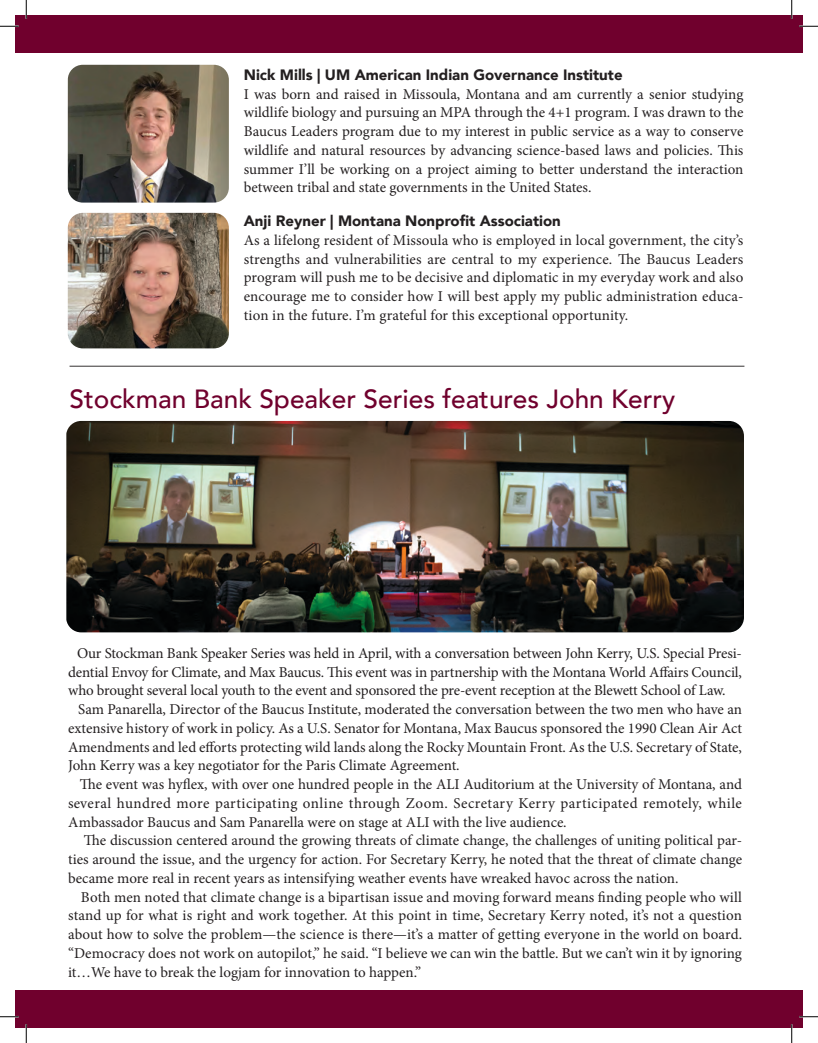
<style>
.page{position:relative;width:818px;height:1043px;background:#fff}
.page>*{position:absolute;margin:0;border:0;box-sizing:border-box;transform-origin:0 0}
.t1{font:500 26.25px "Avenir";color:#70002d}
.t2{font:15px/18.8px "Minion Pro";letter-spacing:-.005em;color:#231f20;text-align:justify}
.t3{font:900 15px "Avenir";color:#231f20}
</style>
<div class="page">
<img style="left:68px;top:65px;width:161px;height:137px">
<img style="left:68px;top:213px;width:161px;height:135px">
<img style="left:66px;top:421px;width:678px;height:211px">
<hr style="left:69px;top:365px;width:675px;height:2px;background:#231f20">
<div style="left:15px;top:15px;width:787px;height:38px;background:#70002d"></div>
<div style="left:15px;top:990px;width:787px;height:38px;background:#70002d"></div>
<svg style="left:0;top:25px;width:19px;height:2px"></svg>
<svg style="left:799px;top:25px;width:19px;height:2px"></svg>
<svg style="left:0;top:1015px;width:19px;height:2px"></svg>
<svg style="left:799px;top:1015px;width:19px;height:2px"></svg>
<svg style="left:25px;top:0;width:2px;height:19px"></svg>
<svg style="left:25px;top:1024px;width:2px;height:18px"></svg>
<svg style="left:790px;top:0;width:2px;height:19px"></svg>
<svg style="left:790px;top:1024px;width:2px;height:18px"></svg>
<p class="t3" style="left:244px;top:62px;width:380px">Nick Mills | UM American Indian Governance Institute</p>
<p class="t2" style="left:244px;top:84px;width:501px">I was born and raised in Missoula, Montana and am currently a senior studying wildlife biology and pursuing an MPA through the 4+1 program. I was drawn to the Baucus Leaders program due to my interest in public service as a way to conserve wildlife and natural resources by advancing science-based laws and policies. This summer I’ll be working on a project aiming to better understand the interaction between tribal and state governments in the United States.</p>
<p class="t3" style="left:244px;top:208px;width:318px">Anji Reyner | Montana Nonprofit Association</p>
<p class="t2" style="left:244px;top:231px;width:501px">As a lifelong resident of Missoula who is employed in local government, the city’s strengths and vulnerabilities are central to my experience. The Baucus Leaders program will push me to be decisive and diplomatic in my everyday work and also encourage me to consider how I will best apply my public administration educa&shy;tion in the future. I’m grateful for this exceptional opportunity.</p>
<h1 class="t1" style="left:69px;top:376px;width:607px">Stockman Bank Speaker Series features John Kerry</h1>
<p class="t2" style="left:68px;top:643px;width:675px;text-indent:9px">Our Stockman Bank Speaker Series was held in April, with a conversation between John Kerry, U.S. Special Presi&shy;dential Envoy for Climate, and Max Baucus. This event was in partnership with the Montana World Affairs Council, who brought several local youth to the event and sponsored the pre-event reception at the Blewett School of Law.</p>
<p class="t2" style="left:68px;top:700px;width:675px;text-indent:10px">Sam Panarella, Director of the Baucus Institute, moderated the conversation between the two men who have an extensive history of work in policy. As a U.S. Senator for Montana, Max Baucus sponsored the 1990 Clean Air Act Amendments and led efforts protecting wild lands along the Rocky Mountain Front. As the U.S. Secretary of State, John Kerry was a key negotiator for the Paris Climate Agreement.</p>
<p class="t2" style="left:68px;top:775px;width:675px;text-indent:12px">The event was hyflex, with over one hundred people in the ALI Auditorium at the University of Montana, and several hundred more participating online through Zoom. Secretary Kerry participated remotely, while Ambassador Baucus and Sam Panarella were on stage at ALI with the live audience.</p>
<p class="t2" style="left:68px;top:831px;width:675px;text-indent:16px">The discussion centered around the growing threats of climate change, the challenges of uniting political par&shy;ties around the issue, and the urgency for action. For Secretary Kerry, he noted that the threat of climate change became more real in recent years as intensifying weather events have wreaked havoc across the nation.</p>
<p class="t2" style="left:68px;top:887px;width:675px;text-indent:13px">Both men noted that climate change is a bipartisan issue and moving forward means finding people who will stand up for what is right and work together. At this point in time, Secretary Kerry noted, it’s not a question about how to solve the problem—the science is there—it’s a matter of getting everyone in the world on board. “Democracy does not work on autopilot,” he said. “I believe we can win the battle. But we can’t win it by ignoring it…We have to break the logjam for innovation to happen.”</p>
</div>
